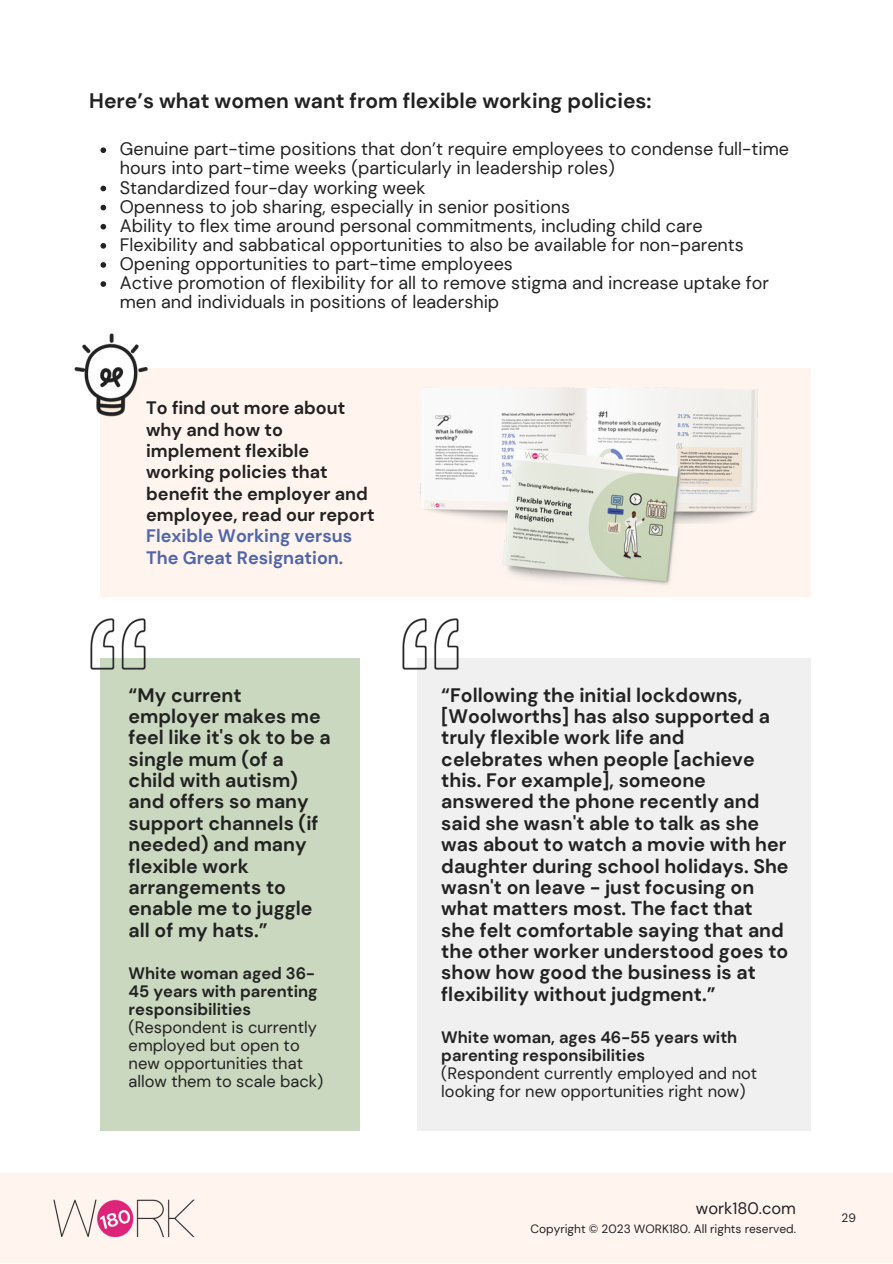
<style>
.page{position:relative;width:893px;height:1264px;background:#fff}
.page>*{position:absolute;margin:0;border:0;box-sizing:border-box;transform-origin:0 0}
.t1{font:700 21px "DM Sans";color:#222}
.t2{font:700 19.5px/21.3px "DM Sans";color:#222}
.t3{font:18px/19px "DM Sans";color:#222}
.t4{font:700 18px/21.3px "DM Sans";color:#222}
.t5{font:700 18px/21.3px "DM Sans";color:#5065aa}
.t6{font:16.5px/18px "DM Sans";color:#222}
.t7{font:700 16.5px/18px "DM Sans";color:#222}
.t8{font:12px "DM Sans";color:#222}
</style>
<div class="page">
<div style="left:101px;top:658px;width:258px;height:472px;background:#cad8bf"></div>
<img style="left:90px;top:618px;width:56px;height:55px">
<div style="left:101px;top:369px;width:709px;height:227px;background:#fff5ee"></div>
<img style="left:74px;top:333px;width:94px;height:91px">
<div style="left:416px;top:658px;width:394px;height:472px;background:#f1f0f0"></div>
<img style="left:402px;top:618px;width:57px;height:55px">
<div style="left:0;top:1173px;width:892px;height:89px;background:#fff5ee"></div>
<img style="left:54px;top:1199px;width:140px;height:37px">
<img style="left:416px;top:387px;width:345px;height:210px">
<svg style="left:100px;top:147px;width:6px;height:6px"></svg>
<svg style="left:100px;top:186px;width:6px;height:5px"></svg>
<svg style="left:100px;top:205px;width:6px;height:5px"></svg>
<svg style="left:100px;top:224px;width:6px;height:5px"></svg>
<svg style="left:100px;top:243px;width:6px;height:6px"></svg>
<svg style="left:100px;top:262px;width:6px;height:6px"></svg>
<svg style="left:100px;top:281px;width:6px;height:6px"></svg>
<p class="t1" style="left:89px;top:87px;width:564px">Here’s what women want from flexible working policies:</p>
<p class="t3" style="left:120px;top:140px;width:670px">Genuine part-time positions that don’t require employees to condense full-time hours into part-time weeks (particularly in leadership roles)<br>Standardized four-day working week<br>Openness to job sharing, especially in senior positions<br>Ability to flex time around personal commitments, including child care<br>Flexibility and sabbatical opportunities to also be available for non-parents Opening opportunities to part-time employees<br>Active promotion of flexibility for all to remove stigma and increase uptake for men and individuals in positions of leadership</p>
<p class="t4" style="left:146px;top:397px;width:230px">To find out more about why and how to implement flexible working policies that benefit the employer and employee, read our report</p>
<p class="t5" style="left:146px;top:525px;width:207px">Flexible Working versus<br>The Great Resignation.</p>
<p class="t2" style="left:129px;top:684px;width:203px">“My current employer makes me feel like it's ok to be a single mum (of a child with autism) and offers so many support channels (if needed) and many flexible work arrangements to enable me to juggle all of my hats.”</p>
<p class="t7" style="left:129px;top:964px;width:190px">White woman aged 36-<br>45 years with parenting responsibilities</p>
<p class="t6" style="left:129px;top:1018px;width:196px">(Respondent is currently employed but open to new opportunities that allow them to scale back)</p>
<p class="t2" style="left:441px;top:684px;width:349px">“Following the initial lockdowns, [Woolworths] has also supported a truly flexible work life and celebrates when people [achieve this. For example], someone answered the phone recently and said she wasn't able to talk as she was about to watch a movie with her daughter during school holidays. She wasn't on leave - just focusing on what matters most. The fact that she felt comfortable saying that and the other worker understood goes to show how good the business is at flexibility without judgment.”</p>
<p class="t7" style="left:441px;top:1028px;width:297px">White woman, ages 46-55 years with parenting responsibilities</p>
<p class="t6" style="left:441px;top:1064px;width:317px">(Respondent currently employed and not looking for new opportunities right now)</p>
<p class="t6" style="left:696px;top:1199px;width:102px">work180.com</p>
<p class="t8" style="left:530px;top:1220px;width:267px">Copyright © 2023 WORK180. All rights reserved.</p>
<p class="t8" style="left:841px;top:1209px;width:16px">29</p>
</div>
